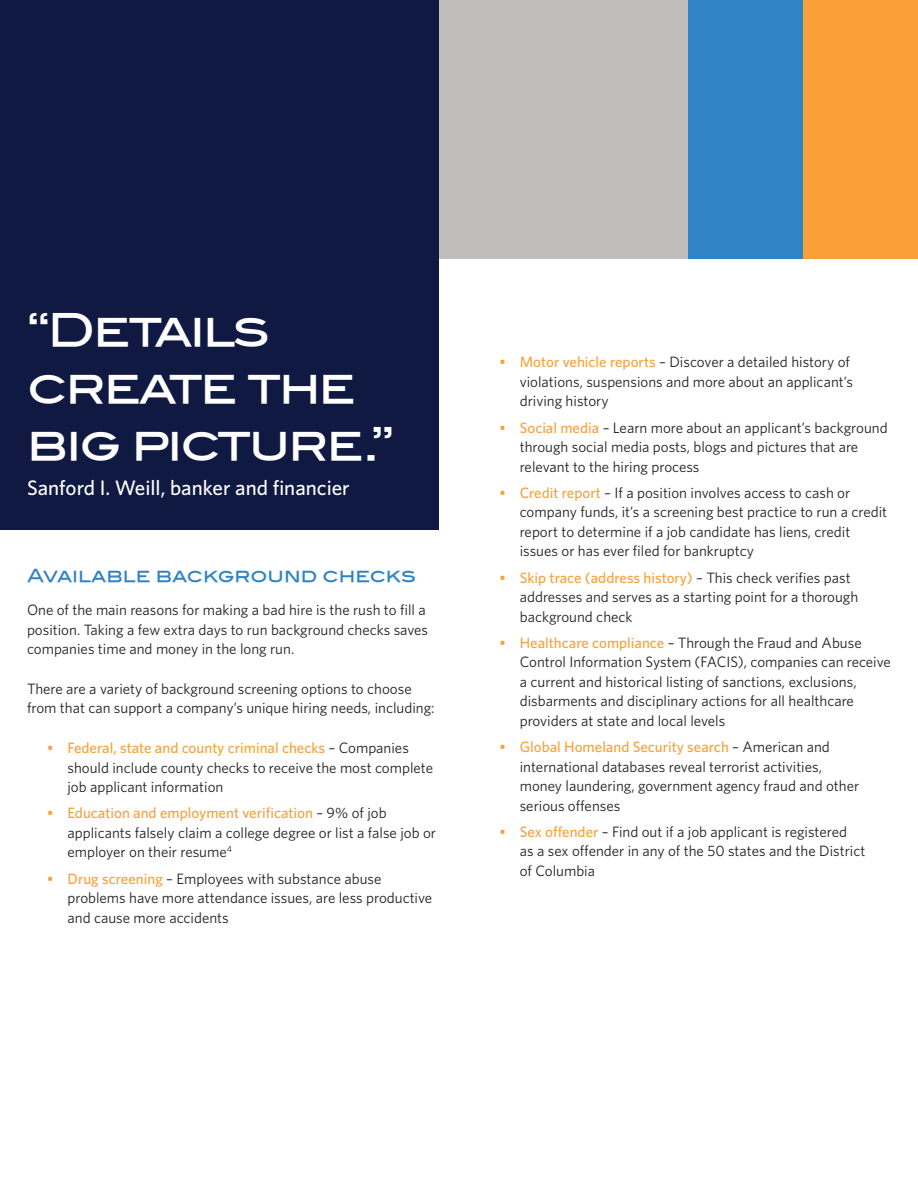
<style>
.page{position:relative;width:918px;height:1188px;background:#fff}
.page>*{position:absolute;margin:0;border:0;box-sizing:border-box;transform-origin:0 0}
.Info_Numbers{font:45px/57px "Blair Md ITCTT Medium";letter-spacing:-.04em;color:#fff}
.Info_Paragraph{font:500 21px "Whitney";color:#fff}
.Subhead{font:18px "Blair Md ITCTT Medium";color:#3084c5}
.Body_Copy{font:15px/19.5px "Whitney";color:#231f20}
.s1{font-weight:500;color:#f9a038}
</style>
<div class="page">
<div style="left:439px;top:0;width:249px;height:258px;background:#bfbebd"></div>
<div style="left:688px;top:0;width:115px;height:258px;background:#3084c5"></div>
<div style="left:803px;top:0;width:115px;height:258px;background:#f9a038"></div>
<div style="left:0;top:0;width:439px;height:530px;background:#101942"></div>
<p class="Info_Numbers" style="left:27px;top:302px;width:369px">“Details create the big picture.”</p>
<p class="Info_Paragraph" style="left:27px;top:473px;width:324px">Sanford I. Weill, banker and financier</p>
<p class="Subhead" style="left:27px;top:565px;width:390px">Available background checks</p>
<p class="Body_Copy" style="left:27px;top:600px;width:403px">One of the main reasons for making a bad hire is the rush to fill a position. Taking a few extra days to run background checks saves companies time and money in the long run.</p>
<p class="Body_Copy" style="left:27px;top:679px;width:409px">There are a variety of background screening options to choose from that can support a company’s unique hiring needs, including:</p>
<p class="Body_Copy" style="left:68px;top:738px;width:367px;text-indent:-20px"><span class="s1">• Federal, state and county criminal checks</span> – Companies should include county checks to receive the most complete job applicant information</p>
<p class="Body_Copy" style="left:68px;top:803px;width:370px;text-indent:-20px"><span class="s1">• Education and employment verification</span> – 9% of job applicants falsely claim a college degree or list a false job or employer on their resume<sup>4</sup></p>
<p class="Body_Copy" style="left:68px;top:868px;width:366px;text-indent:-20px"><span class="s1">• Drug screening</span> – Employees with substance abuse problems have more attendance issues, are less productive and cause more accidents</p>
<p class="Body_Copy" style="left:520px;top:352px;width:335px;text-indent:-20px"><span class="s1">• Motor vehicle reports</span> – Discover a detailed history of violations, suspensions and more about an applicant’s driving history</p>
<p class="Body_Copy" style="left:520px;top:417px;width:369px;text-indent:-20px"><span class="s1">• Social media</span> – Learn more about an applicant’s background through social media posts, blogs and pictures that are relevant to the hiring process</p>
<p class="Body_Copy" style="left:520px;top:482px;width:369px;text-indent:-20px"><span class="s1">• Credit report</span> – If a position involves access to cash or company funds, it’s a screening best practice to run a credit report to determine if a job candidate has liens, credit issues or has ever filed for bankruptcy</p>
<p class="Body_Copy" style="left:520px;top:567px;width:340px;text-indent:-20px"><span class="s1">• Skip trace (address history)</span> – This check verifies past addresses and serves as a starting point for a thorough background check</p>
<p class="Body_Copy" style="left:520px;top:632px;width:373px;text-indent:-20px"><span class="s1">• Healthcare compliance</span> – Through the Fraud and Abuse Control Information System (FACIS), companies can receive a current and historical listing of sanctions, exclusions, disbarments and disciplinary actions for all healthcare providers at state and local levels</p>
<p class="Body_Copy" style="left:520px;top:737px;width:341px;text-indent:-20px"><span class="s1">• Global Homeland Security search</span> – American and international databases reveal terrorist activities, money laundering, government agency fraud and other serious offenses</p>
<p class="Body_Copy" style="left:520px;top:821px;width:347px;text-indent:-20px"><span class="s1">• Sex offender</span> – Find out if a job applicant is registered<br>as a sex offender in any of the 50 states and the District of Columbia</p>
</div>
